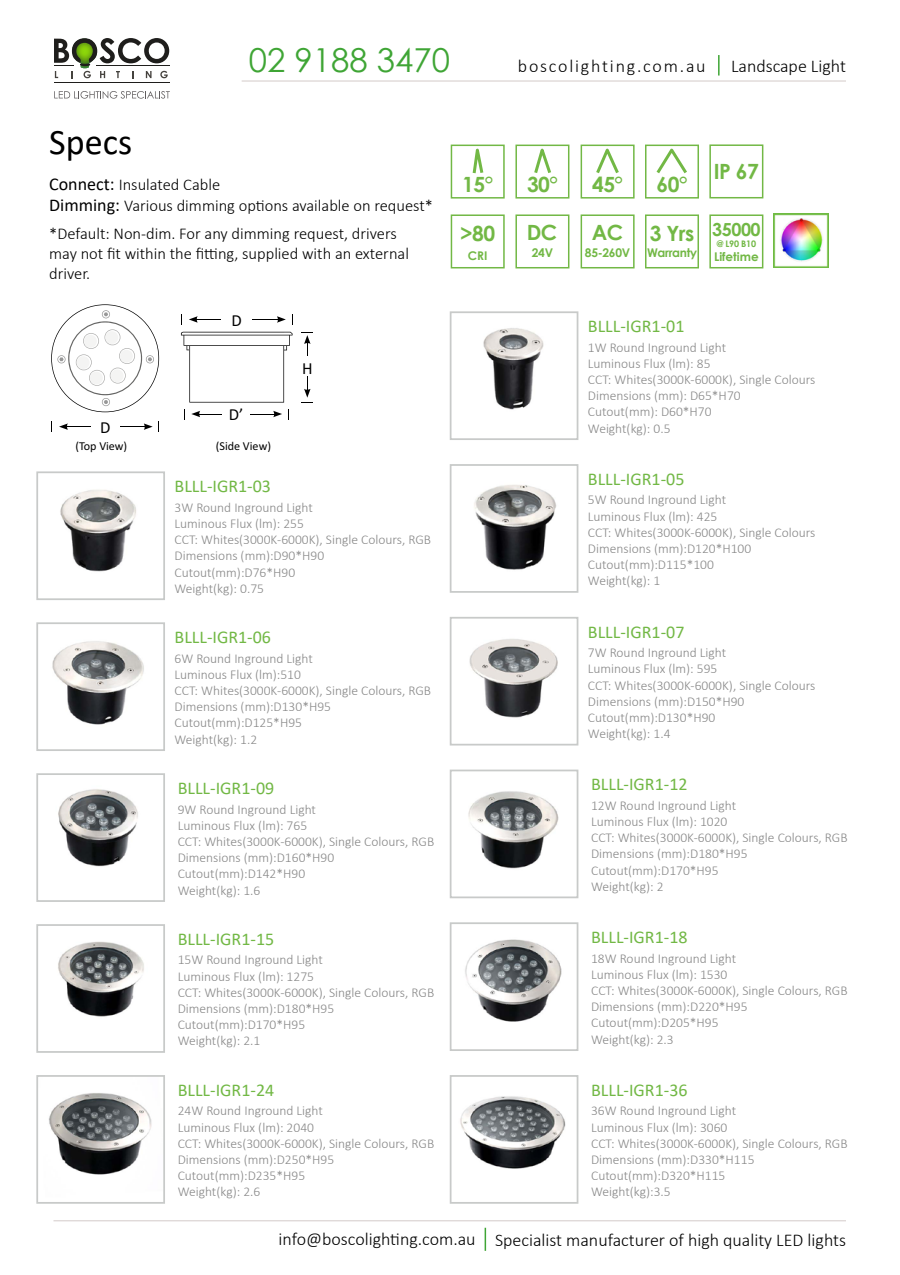
<style>
.page{position:relative;width:900px;height:1275px;background:#fff}
.page>*{position:absolute;margin:0;border:0;box-sizing:border-box;transform-origin:0 0}
.t1{font:36.15px "Calibri";color:#000}
.t2{font:33px "Century Gothic";color:#3fa535}
.t3{font:700 21px "Century Gothic";letter-spacing:-.025em;color:#72b845}
.t4{font:18px "Calibri";color:#72b845}
.t5{font:300 18px "Calibri";color:#000}
.t6{font:300 18px "Calibri";letter-spacing:.1em;color:#000}
.t7{font:700 18px "Century Gothic";letter-spacing:-.025em;color:#72b845}
.t8{font:16.8px "Calibri";color:#000}
.t9{font:300 16.5px/19.8px "Calibri";color:#000}
.t10{font:300 13.5px/16.2px "Calibri";color:#878787}
.t11{font:12.15px "Calibri";color:#000}
.t12{font:700 12px "Century Gothic";letter-spacing:-.025em;color:#72b845}
.t13{font:700 12px "Century Gothic";color:#72b845}
.t14{font:700 9px "Century Gothic";letter-spacing:-.025em;color:#72b845}
.s1{font-weight:400;font-size:18px}
</style>
<div class="page">
<svg style="left:485px;top:1228px;width:1px;height:23px"></svg>
<hr style="left:54px;top:1221px;width:792px;height:1px;background:#d3cac9">
<hr style="left:54px;top:82px;width:115px;height:1px;background:#1f1e1c">
<svg style="left:54px;top:38px;width:115px;height:40px"></svg>
<svg style="left:54px;top:91px;width:116px;height:8px"></svg>
<hr style="left:718px;top:55px;width:2px;height:21px;background:#3fa535">
<hr style="left:242px;top:81px;width:604px;height:1px;background:#d3cac9">
<svg style="left:59px;top:423px;width:31px;height:7px"></svg>
<svg style="left:189px;top:316px;width:32px;height:7px"></svg>
<svg style="left:191px;top:411px;width:31px;height:6px"></svg>
<svg style="left:120px;top:422px;width:39px;height:10px"></svg>
<svg style="left:252px;top:316px;width:34px;height:7px"></svg>
<svg style="left:250px;top:411px;width:32px;height:6px"></svg>
<svg style="left:302px;top:332px;width:11px;height:24px"></svg>
<svg style="left:302px;top:377px;width:11px;height:26px"></svg>
<svg style="left:181px;top:332px;width:112px;height:71px"></svg>
<svg style="left:51px;top:304px;width:108px;height:108px"></svg>
<div style="left:84px;top:335px;width:13px;height:13px;background:#f4f4f3;border-radius:50%"></div>
<div style="left:645px;top:214px;width:54px;height:54px;border:2px solid #72b845"></div>
<div style="left:451px;top:214px;width:54px;height:54px;border:2px solid #72b845"></div>
<div style="left:709px;top:144px;width:54px;height:54px;border:2px solid #72b845"></div>
<div style="left:451px;top:145px;width:54px;height:54px;border:2px solid #72b845"></div>
<svg style="left:471px;top:144px;width:14px;height:30px"></svg>
<div style="left:709px;top:214px;width:54px;height:54px;border:2px solid #72b845"></div>
<div style="left:581px;top:214px;width:54px;height:54px;border:2px solid #72b845"></div>
<div style="left:645px;top:145px;width:54px;height:54px;border:2px solid #72b845"></div>
<svg style="left:654px;top:144px;width:35px;height:30px"></svg>
<div style="left:515px;top:145px;width:54px;height:54px;border:2px solid #72b845"></div>
<svg style="left:532px;top:144px;width:21px;height:29px"></svg>
<img style="left:774px;top:213px;width:55px;height:54px">
<div style="left:515px;top:214px;width:54px;height:54px;border:2px solid #72b845"></div>
<div style="left:581px;top:145px;width:54px;height:54px;border:2px solid #72b845"></div>
<svg style="left:594px;top:144px;width:27px;height:30px"></svg>
<img style="left:483px;top:328px;width:61px;height:82px">
<div style="left:450px;top:311px;width:128px;height:129px;border:2px solid #c8cac9"></div>
<img style="left:60px;top:490px;width:76px;height:82px">
<div style="left:36px;top:471px;width:129px;height:129px;border:2px solid #c8cac9"></div>
<img style="left:52px;top:641px;width:92px;height:84px">
<div style="left:36px;top:622px;width:129px;height:129px;border:2px solid #c8cac9"></div>
<img style="left:469px;top:639px;width:89px;height:79px">
<div style="left:450px;top:617px;width:128px;height:129px;border:2px solid #c8cac9"></div>
<img style="left:474px;top:485px;width:83px;height:85px">
<div style="left:450px;top:464px;width:128px;height:129px;border:2px solid #c8cac9"></div>
<img style="left:58px;top:789px;width:80px;height:78px">
<div style="left:36px;top:773px;width:129px;height:129px;border:2px solid #c8cac9"></div>
<img style="left:468px;top:791px;width:91px;height:78px">
<div style="left:450px;top:770px;width:128px;height:128px;border:2px solid #c8cac9"></div>
<img style="left:58px;top:941px;width:86px;height:76px">
<div style="left:36px;top:924px;width:129px;height:129px;border:2px solid #c8cac9"></div>
<img style="left:465px;top:939px;width:97px;height:83px">
<div style="left:450px;top:922px;width:128px;height:129px;border:2px solid #c8cac9"></div>
<img style="left:49px;top:1093px;width:103px;height:82px">
<div style="left:36px;top:1075px;width:129px;height:129px;border:2px solid #c8cac9"></div>
<img style="left:460px;top:1096px;width:106px;height:73px">
<div style="left:450px;top:1075px;width:128px;height:129px;border:2px solid #c8cac9"></div>
<h2 class="t2" style="left:249px;top:37px;width:203px">02 9188 3470</h2>
<h1 class="t1" style="left:49px;top:117px;width:84px">Specs</h1>
<p class="t9" style="left:49px;top:173px;width:385px;line-height:21.6px"><span class="s1">Connect:</span> Insulated Cable<br><span class="s1">Dimming:</span> Various dimming options available on request*</p>
<p class="t9" style="left:49px;top:224px;width:361px">*Default: Non-dim. For any dimming request, drivers may not fit within the fitting, supplied with an external driver.</p>
<p class="t8" style="left:100px;top:421px;width:12px">D</p>
<p class="t8" style="left:232px;top:314px;width:12px">D</p>
<p class="t8" style="left:229px;top:409px;width:16px">D’</p>
<p class="t11" style="left:75px;top:442px;width:53px">(Top View)</p>
<p class="t11" style="left:216px;top:442px;width:57px">(Side View)</p>
<p class="t8" style="left:302px;top:363px;width:12px">H</p>
<h3 class="t4" style="left:175px;top:474px;width:98px">BLLL-IGR1-03</h3>
<p class="t10" style="left:175px;top:499px;width:258px">3W Round Inground Light<br>Luminous Flux (lm): 255<br>CCT: Whites(3000K-6000K), Single Colours, RGB<br>Dimensions (mm):D90*H90<br>Cutout(mm):D76*H90<br>Weight(kg): 0.75</p>
<h3 class="t4" style="left:175px;top:625px;width:98px">BLLL-IGR1-06</h3>
<p class="t10" style="left:175px;top:650px;width:258px">6W Round Inground Light<br>Luminous Flux (lm):510<br>CCT: Whites(3000K-6000K), Single Colours, RGB<br>Dimensions (mm):D130*H95<br>Cutout(mm):D125*H95<br>Weight(kg): 1.2</p>
<h3 class="t4" style="left:178px;top:776px;width:98px">BLLL-IGR1-09</h3>
<p class="t10" style="left:178px;top:801px;width:258px">9W Round Inground Light<br>Luminous Flux (lm): 765<br>CCT: Whites(3000K-6000K), Single Colours, RGB<br>Dimensions (mm):D160*H90<br>Cutout(mm):D142*H90<br>Weight(kg): 1.6</p>
<h3 class="t4" style="left:178px;top:927px;width:98px">BLLL-IGR1-15</h3>
<p class="t10" style="left:178px;top:952px;width:258px">15W Round Inground Light<br>Luminous Flux (lm): 1275<br>CCT: Whites(3000K-6000K), Single Colours, RGB<br>Dimensions (mm):D180*H95<br>Cutout(mm):D170*H95<br>Weight(kg): 2.1</p>
<h3 class="t4" style="left:178px;top:1077px;width:98px">BLLL-IGR1-24</h3>
<p class="t10" style="left:178px;top:1103px;width:258px">24W Round Inground Light<br>Luminous Flux (lm): 2040<br>CCT: Whites(3000K-6000K), Single Colours, RGB<br>Dimensions (mm):D250*H95<br>Cutout(mm):D235*H95<br>Weight(kg): 2.6</p>
<h3 class="t3" style="left:462px;top:169px;width:32px">15°</h3>
<h3 class="t3" style="left:460px;top:217px;width:37px">&gt;80</h3>
<p class="t12" style="left:468px;top:247px;width:21px">CRI</p>
<h3 class="t6" style="left:518px;top:55px;width:189px">boscolighting.com.au</h3>
<h3 class="t5" style="left:731px;top:55px;width:116px">Landscape Light</h3>
<h3 class="t3" style="left:527px;top:169px;width:32px">30°</h3>
<h3 class="t3" style="left:657px;top:169px;width:32px">60°</h3>
<h3 class="t3" style="left:527px;top:217px;width:32px">DC</h3>
<p class="t12" style="left:532px;top:243px;width:23px">24V</p>
<h3 class="t3" style="left:592px;top:169px;width:32px">45°</h3>
<h3 class="t3" style="left:592px;top:217px;width:33px">AC</h3>
<p class="t12" style="left:585px;top:243px;width:47px">85-260V</p>
<h3 class="t3" style="left:650px;top:217px;width:46px">3 Yrs</h3>
<p class="t12" style="left:647px;top:244px;width:51px">Warranty</p>
<h3 class="t3" style="left:714px;top:156px;width:46px">IP 67</h3>
<h3 class="t7" style="left:712px;top:216px;width:50px">35000</h3>
<p class="t14" style="left:717px;top:237px;width:41px">@ L90 B10</p>
<p class="t13" style="left:714px;top:248px;width:46px">Lifetime</p>
<h3 class="t4" style="left:588px;top:314px;width:98px">BLLL-IGR1-01</h3>
<p class="t10" style="left:588px;top:339px;width:229px">1W Round Inground Light<br>Luminous Flux (lm): 85<br>CCT: Whites(3000K-6000K), Single Colours<br>Dimensions (mm): D65*H70<br>Cutout(mm): D60*H70<br>Weight(kg): 0.5</p>
<h3 class="t4" style="left:588px;top:467px;width:98px">BLLL-IGR1-05</h3>
<p class="t10" style="left:588px;top:492px;width:229px">5W Round Inground Light<br>Luminous Flux (lm): 425<br>CCT: Whites(3000K-6000K), Single Colours<br>Dimensions (mm):D120*H100<br>Cutout(mm):D115*100<br>Weight(kg): 1</p>
<h3 class="t4" style="left:588px;top:619px;width:98px">BLLL-IGR1-07</h3>
<p class="t10" style="left:588px;top:644px;width:229px">7W Round Inground Light<br>Luminous Flux (lm): 595<br>CCT: Whites(3000K-6000K), Single Colours<br>Dimensions (mm):D150*H90<br>Cutout(mm):D130*H90<br>Weight(kg): 1.4</p>
<h3 class="t4" style="left:591px;top:772px;width:98px">BLLL-IGR1-12</h3>
<p class="t10" style="left:591px;top:797px;width:258px">12W Round Inground Light<br>Luminous Flux (lm): 1020<br>CCT: Whites(3000K-6000K), Single Colours, RGB<br>Dimensions (mm):D180*H95<br>Cutout(mm):D170*H95<br>Weight(kg): 2</p>
<h3 class="t4" style="left:591px;top:925px;width:98px">BLLL-IGR1-18</h3>
<p class="t10" style="left:591px;top:950px;width:258px">18W Round Inground Light<br>Luminous Flux (lm): 1530<br>CCT: Whites(3000K-6000K), Single Colours, RGB<br>Dimensions (mm):D220*H95<br>Cutout(mm):D205*H95<br>Weight(kg): 2.3</p>
<h3 class="t4" style="left:591px;top:1077px;width:98px">BLLL-IGR1-36</h3>
<p class="t10" style="left:591px;top:1103px;width:258px">36W Round Inground Light<br>Luminous Flux (lm): 3060<br>CCT: Whites(3000K-6000K), Single Colours, RGB<br>Dimensions (mm):D330*H115<br>Cutout(mm):D320*H115<br>Weight(kg):3.5</p>
<h3 class="t5" style="left:279px;top:1228px;width:199px">info@boscolighting.com.au</h3>
<h3 class="t5" style="left:495px;top:1229px;width:352px">Specialist manufacturer of high quality LED lights</h3>
</div>
